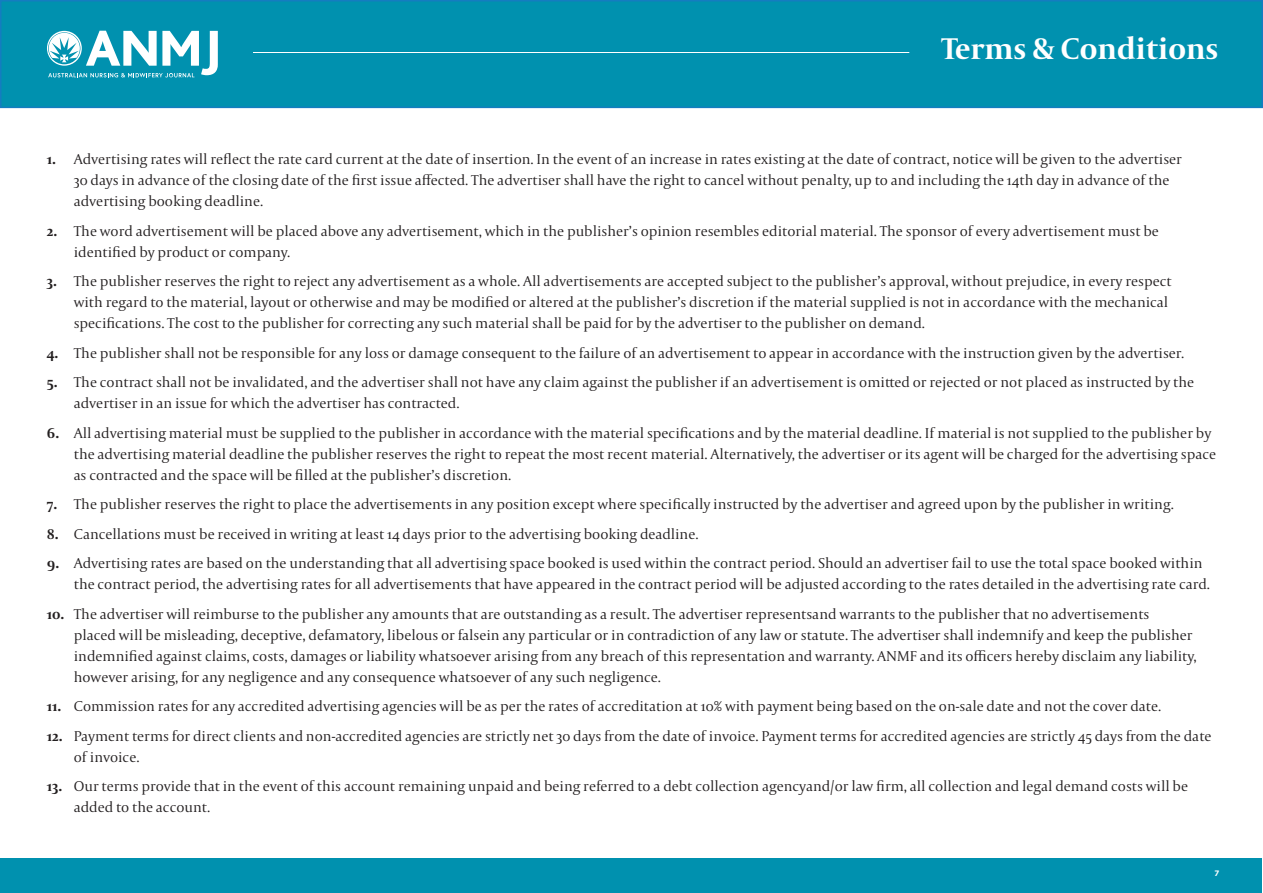
<style>
.page{position:relative;width:1263px;height:893px;background:#fff}
.page>*{position:absolute;margin:0;border:0;box-sizing:border-box;transform-origin:0 0}
.t1{font:700 31.65px "Capitolium 2";color:#fff}
.t2{font:300 15px/21px "Capitolium 2";color:#231f20}
.t3{font:700 7.95px "Gotham";color:#fff}
.s1{font-weight:700}
</style>
<div class="page">
<div style="left:1px;top:1px;width:1261px;height:106px;background:#0091af"></div>
<div style="left:0;top:0;width:1263px;height:108px;border:2px solid #147dc0"></div>
<svg style="left:47px;top:31px;width:171px;height:46px"></svg>
<hr style="left:253px;top:52px;width:656px;height:1px;background:#fff">
<div style="left:0;top:858px;width:1261px;height:35px;background:#0091af"></div>
<h1 class="t1" style="left:942px;top:27px;width:278px">Terms &amp; Conditions</h1>
<p class="t2" style="left:74px;top:148px;width:1110px;text-indent:-27px"><span class="s1">1.</span> Advertising rates will reflect the rate card current at the date of insertion. In the event of an increase in rates existing at the date of contract, notice will be given to the advertiser<br>30 days in advance of the closing date of the first issue affected. The advertiser shall have the right to cancel without penalty, up to and including the 14th day in advance of the advertising booking deadline.</p>
<p class="t2" style="left:74px;top:220px;width:1087px;text-indent:-27px"><span class="s1">2.</span> The word advertisement will be placed above any advertisement, which in the publisher’s opinion resembles editorial material. The sponsor of every advertisement must be identified by product or company.</p>
<p class="t2" style="left:74px;top:270px;width:1099px;text-indent:-27px"><span class="s1">3.</span> The publisher reserves the right to reject any advertisement as a whole. All advertisements are accepted subject to the publisher’s approval, without prejudice, in every respect with regard to the material, layout or otherwise and may be modified or altered at the publisher’s discretion if the material supplied is not in accordance with the mechanical specifications. The cost to the publisher for correcting any such material shall be paid for by the advertiser to the publisher on demand.</p>
<p class="t2" style="left:47px;top:342px;width:1139px"><span class="s1">4.</span> The publisher shall not be responsible for any loss or damage consequent to the failure of an advertisement to appear in accordance with the instruction given by the advertiser.</p>
<p class="t2" style="left:74px;top:371px;width:1122px;text-indent:-27px"><span class="s1">5.</span> The contract shall not be invalidated, and the advertiser shall not have any claim against the publisher if an advertisement is omitted or rejected or not placed as instructed by the advertiser in an issue for which the advertiser has contracted.</p>
<p class="t2" style="left:74px;top:422px;width:1144px;text-indent:-27px"><span class="s1">6.</span> All advertising material must be supplied to the publisher in accordance with the material specifications and by the material deadline. If material is not supplied to the publisher by the advertising material deadline the publisher reserves the right to repeat the most recent material. Alternatively, the advertiser or its agent will be charged for the advertising space as contracted and the space will be filled at the publisher’s discretion.</p>
<p class="t2" style="left:47px;top:493px;width:1128px"><span class="s1">7.</span> The publisher reserves the right to place the advertisements in any position except where specifically instructed by the advertiser and agreed upon by the publisher in writing.</p>
<p class="t2" style="left:47px;top:523px;width:653px"><span class="s1">8.</span> Cancellations must be received in writing at least 14 days prior to the advertising booking deadline.</p>
<p class="t2" style="left:74px;top:552px;width:1138px;text-indent:-27px"><span class="s1">9.</span> Advertising rates are based on the understanding that all advertising space booked is used within the contract period. Should an advertiser fail to use the total space booked within the contract period, the advertising rates for all advertisements that have appeared in the contract period will be adjusted according to the rates detailed in the advertising rate card.</p>
<p class="t2" style="left:74px;top:603px;width:1124px;text-indent:-27px"><span class="s1">10.</span> The advertiser will reimburse to the publisher any amounts that are outstanding as a result. The advertiser representsand warrants to the publisher that no advertisements<br>placed will be misleading, deceptive, defamatory, libelous or falsein any particular or in contradiction of any law or statute. The advertiser shall indemnify and keep the publisher indemnified against claims, costs, damages or liability whatsoever arising from any breach of this representation and warranty. ANMF and its officers hereby disclaim any liability, however arising, for any negligence and any consequence whatsoever of any such negligence.</p>
<p class="t2" style="left:47px;top:695px;width:1116px"><span class="s1">11.</span> Commission rates for any accredited advertising agencies will be as per the rates of accreditation at 10% with payment being based on the on-sale date and not the cover date.</p>
<p class="t2" style="left:74px;top:725px;width:1139px;text-indent:-27px"><span class="s1">12.</span> Payment terms for direct clients and non-accredited agencies are strictly net 30 days from the date of invoice. Payment terms for accredited agencies are strictly 45 days from the date of invoice.</p>
<p class="t2" style="left:74px;top:775px;width:1116px;text-indent:-27px"><span class="s1">13.</span> Our terms provide that in the event of this account remaining unpaid and being referred to a debt collection agencyand/or law firm, all collection and legal demand costs will be added to the account.</p>
<p class="t3" style="left:1214px;top:868px;width:6px">7</p>
</div>
